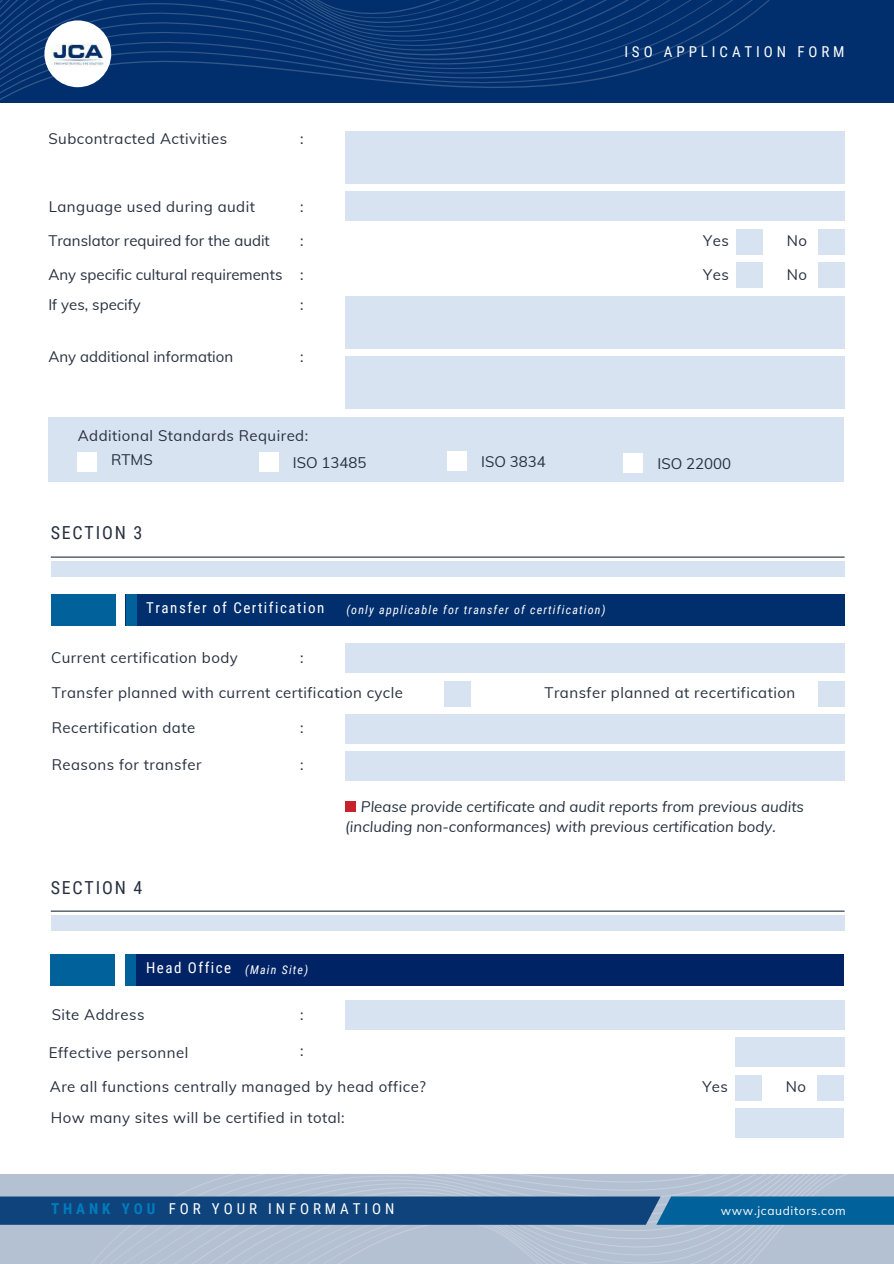
<style>
.page{position:relative;width:894px;height:1264px;background:#fff}
.page>*{position:absolute;margin:0;border:0;box-sizing:border-box;transform-origin:0 0}
.t1{font:18px "Roboto Condensed";letter-spacing:.1em;color:#27303f}
.t2{font:15px/30.8px "Muli";letter-spacing:.03em;color:#27303f}
.t3{font:italic 15px/20.2px "Muli";color:#27303f}
.t4{font:15px "Muli";color:#27303f}
.t5{font:15px "Roboto Condensed";letter-spacing:.26em;color:#fff}
.t6{font:15px "Roboto Condensed";letter-spacing:.1em;color:#fff}
.t7{font:italic 12px "Roboto Condensed";letter-spacing:.1em;color:#fff}
.t8{font:12px "Muli";letter-spacing:.05em;color:#fff}
.s1{font-style:italic;font-size:12px}
.s2{font-weight:700;color:#007dbf}
</style>
<div class="page">
<div style="left:0;top:0;width:893px;height:103px;background:#012f6d"></div>
<svg style="left:0;top:0;width:770px;height:100px"></svg>
<img style="left:44px;top:20px;width:67px;height:67px;border-radius:50%">
<div style="left:51px;top:561px;width:793px;height:15px;background:#d8e3f1"></div>
<hr style="left:51px;top:556px;width:793px;height:1px;background:#27303f">
<div style="left:345px;top:714px;width:499px;height:29px;background:#d8e3f1"></div>
<div style="left:345px;top:751px;width:499px;height:29px;background:#d8e3f1"></div>
<div style="left:818px;top:680px;width:26px;height:26px;background:#d8e3f1"></div>
<div style="left:444px;top:680px;width:27px;height:26px;background:#d8e3f1"></div>
<div style="left:125px;top:594px;width:719px;height:31px;background:#012f6d"></div>
<div style="left:51px;top:594px;width:64px;height:31px;background:#01619b"></div>
<div style="left:126px;top:594px;width:10px;height:31px;background:#01619b"></div>
<div style="left:345px;top:643px;width:499px;height:29px;background:#d8e3f1"></div>
<div style="left:345px;top:801px;width:11px;height:11px;background:#c8222c"></div>
<div style="left:0;top:1174px;width:893px;height:89px;background:#b3c1d3"></div>
<svg style="left:64px;top:1174px;width:798px;height:89px"></svg>
<div style="left:0;top:1196px;width:656px;height:28px;background:#0f437c"></div>
<div style="left:656px;top:1196px;width:237px;height:28px;background:#01619b"></div>
<div style="left:51px;top:915px;width:793px;height:15px;background:#d8e3f1"></div>
<hr style="left:51px;top:910px;width:793px;height:1px;background:#27303f">
<div style="left:125px;top:954px;width:718px;height:31px;background:#002365"></div>
<div style="left:51px;top:954px;width:64px;height:31px;background:#01619b"></div>
<div style="left:126px;top:954px;width:10px;height:31px;background:#01619b"></div>
<div style="left:345px;top:1000px;width:499px;height:29px;background:#d8e3f1"></div>
<div style="left:735px;top:1037px;width:109px;height:29px;background:#d8e3f1"></div>
<div style="left:735px;top:1108px;width:108px;height:29px;background:#d8e3f1"></div>
<div style="left:735px;top:1074px;width:26px;height:26px;background:#d8e3f1"></div>
<div style="left:817px;top:1074px;width:26px;height:26px;background:#d8e3f1"></div>
<div style="left:345px;top:296px;width:499px;height:53px;background:#d8e3f1"></div>
<div style="left:345px;top:356px;width:499px;height:53px;background:#d8e3f1"></div>
<div style="left:48px;top:417px;width:795px;height:65px;background:#d8e3f1"></div>
<div style="left:259px;top:452px;width:19px;height:20px;background:#fff"></div>
<div style="left:78px;top:452px;width:19px;height:20px;background:#fff"></div>
<div style="left:447px;top:451px;width:19px;height:19px;background:#fff"></div>
<div style="left:623px;top:453px;width:19px;height:20px;background:#fff"></div>
<div style="left:345px;top:192px;width:499px;height:29px;background:#d8e3f1"></div>
<div style="left:736px;top:229px;width:26px;height:26px;background:#d8e3f1"></div>
<div style="left:818px;top:229px;width:26px;height:26px;background:#d8e3f1"></div>
<div style="left:736px;top:262px;width:26px;height:26px;background:#d8e3f1"></div>
<div style="left:818px;top:262px;width:26px;height:26px;background:#d8e3f1"></div>
<div style="left:345px;top:131px;width:499px;height:53px;background:#d8e3f1"></div>
<p class="t2" style="left:48px;top:123px;width:180px">Subcontracted Activities</p>
<p class="t2" style="left:300px;top:123px;width:5px">:</p>
<p class="t5" style="left:624px;top:43px;width:222px">ISO APPLICATION FORM</p>
<p class="t2" style="left:49px;top:191px;width:208px">Language used during audit</p>
<p class="t2" style="left:300px;top:191px;width:5px">:</p>
<p class="t4" style="left:48px;top:231px;width:223px">Translator required for the audit</p>
<p class="t2" style="left:703px;top:225px;width:27px">Yes</p>
<p class="t2" style="left:786px;top:225px;width:22px">No</p>
<p class="t4" style="left:48px;top:265px;width:235px">Any specific cultural requirements</p>
<p class="t2" style="left:703px;top:259px;width:27px">Yes</p>
<p class="t2" style="left:786px;top:259px;width:22px">No</p>
<p class="t2" style="left:300px;top:225px;width:5px">:</p>
<p class="t2" style="left:300px;top:259px;width:5px">:</p>
<p class="t4" style="left:48px;top:294px;width:94px">If yes, specify</p>
<p class="t4" style="left:48px;top:346px;width:186px">Any additional information</p>
<p class="t2" style="left:300px;top:288px;width:5px">:</p>
<p class="t2" style="left:300px;top:340px;width:5px">:</p>
<p class="t2" style="left:78px;top:419px;width:232px">Additional Standards Required:</p>
<p class="t2" style="left:111px;top:444px;width:43px">RTMS</p>
<p class="t4" style="left:293px;top:452px;width:75px">ISO 13485</p>
<p class="t2" style="left:481px;top:445px;width:66px">ISO 3834</p>
<p class="t4" style="left:657px;top:453px;width:75px">ISO 22000</p>
<p class="t1" style="left:51px;top:523px;width:93px">SECTION 3</p>
<p class="t6" style="left:146px;top:599px;width:179px">Transfer of Certification</p>
<p class="t2" style="left:51px;top:641px;width:188px">Current certification body</p>
<p class="t2" style="left:300px;top:641px;width:5px">:</p>
<p class="t7" style="left:346px;top:603px;width:260px">(only applicable for transfer of certification)</p>
<p class="t2" style="left:52px;top:677px;width:353px">Transfer planned with current certification cycle</p>
<p class="t2" style="left:544px;top:677px;width:252px">Transfer planned at recertification</p>
<p class="t2" style="left:52px;top:712px;width:145px">Recertification date</p>
<p class="t2" style="left:300px;top:712px;width:5px">:</p>
<p class="t2" style="left:52px;top:749px;width:151px">Reasons for transfer</p>
<p class="t1" style="left:51px;top:876px;width:93px">SECTION 4</p>
<p class="t2" style="left:300px;top:749px;width:5px">:</p>
<p class="t6" style="left:146px;top:959px;width:163px">Head Office <span class="s1">(Main Site)</span></p>
<p class="t3" style="left:345px;top:795px;width:460px;text-indent:16px">Please provide certificate and audit reports from previous audits (including non-conformances) with previous certification body.</p>
<p class="t2" style="left:52px;top:998px;width:94px">Site Address</p>
<p class="t2" style="left:49px;top:1037px;width:141px">Effective personnel</p>
<p class="t2" style="left:50px;top:1071px;width:377px">Are all functions centrally managed by head office?<br>How many sites will be certified in total:</p>
<p class="t2" style="left:702px;top:1071px;width:27px">Yes</p>
<p class="t2" style="left:785px;top:1071px;width:22px">No</p>
<p class="t2" style="left:300px;top:998px;width:5px">:</p>
<p class="t2" style="left:300px;top:1035px;width:5px">:</p>
<p class="t5" style="left:51px;top:1200px;width:344px"><span class="s2">THANK YOU</span> FOR YOUR INFORMATION</p>
<p class="t8" style="left:720px;top:1202px;width:126px">www.jcauditors.com</p>
</div>
